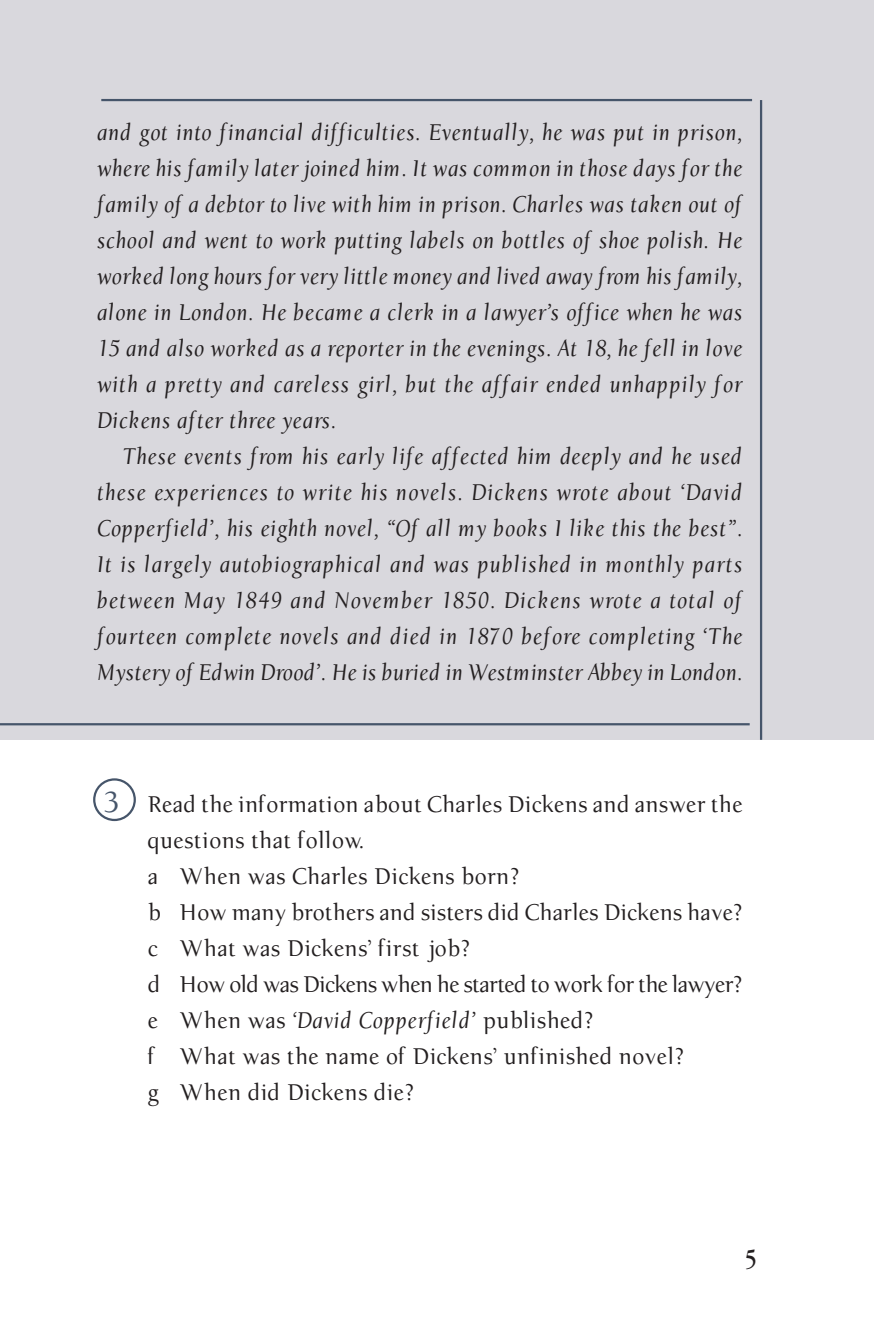
<style>
.page{position:relative;width:874px;height:1338px;background:#fff}
.page>*{position:absolute;margin:0;border:0;box-sizing:border-box;transform-origin:0 0}
.t1{font:500 27px "PF Garamond Text";color:#231f20;scale:.8 1}
.t2{font:italic 24.75px/36px "PF Euro Newstyle";letter-spacing:-.015em;color:#231f20;text-align:justify;scale:.95 1}
.t3{font:24.75px/36px "PF Euro Newstyle";letter-spacing:-.005em;color:#231f20;scale:.95 1}
.s1{font-size:31.5px;color:#46556a}
.s2{font-style:italic}
</style>
<div class="page">
<div style="left:0;top:0;width:874px;height:740px;background:#d9d8dd"></div>
<hr style="left:101px;top:99px;width:651px;height:2px;background:#46556a">
<hr style="left:0;top:723px;width:749px;height:2px;background:#46556a">
<hr style="left:760px;top:100px;width:2px;height:639px;background:#46556a">
<svg style="left:93px;top:778px;width:43px;height:43px"></svg>
<p class="t2" style="left:97px;top:116px;width:682px">and got into financial difficulties. Eventually, he was put in prison, where his family later joined him. It was common in those days for the family of a debtor to live with him in prison. Charles was taken out of school and went to work putting labels on bottles of shoe polish. He worked long hours for very little money and lived away from his family, alone in London. He became a clerk in a lawyer’s office when he was 15 and also worked as a reporter in the evenings. At 18, he fell in love with a pretty and careless girl, but the affair ended unhappily for Dickens after three years.</p>
<p class="t2" style="left:97px;top:440px;width:682px;text-indent:26px">These events from his early life affected him deeply and he used these experiences to write his novels. Dickens wrote about ‘David Copperfield’, his eighth novel, “Of all my books I like this the best”.<br>It is largely autobiographical and was published in monthly parts between May 1849 and November 1850. Dickens wrote a total of fourteen complete novels and died in 1870 before completing ‘The Mystery of Edwin Drood’. He is buried in Westminster Abbey in London.</p>
<p class="t3" style="left:148px;top:787px;width:628px;text-indent:-45px"><span class="s1">3</span> Read the information about Charles Dickens and answer the questions that follow.<br>a When was Charles Dickens born?<br>b How many brothers and sisters did Charles Dickens have? c What was Dickens’ first job?<br>d How old was Dickens when he started to work for the lawyer? e When was <span class="s2">‘David Copperfield’</span> published?<br>f What was the name of Dickens’ unfinished novel?<br>g When did Dickens die?</p>
<p class="t1" style="left:745px;top:1247px;width:16px">5</p>
</div>
